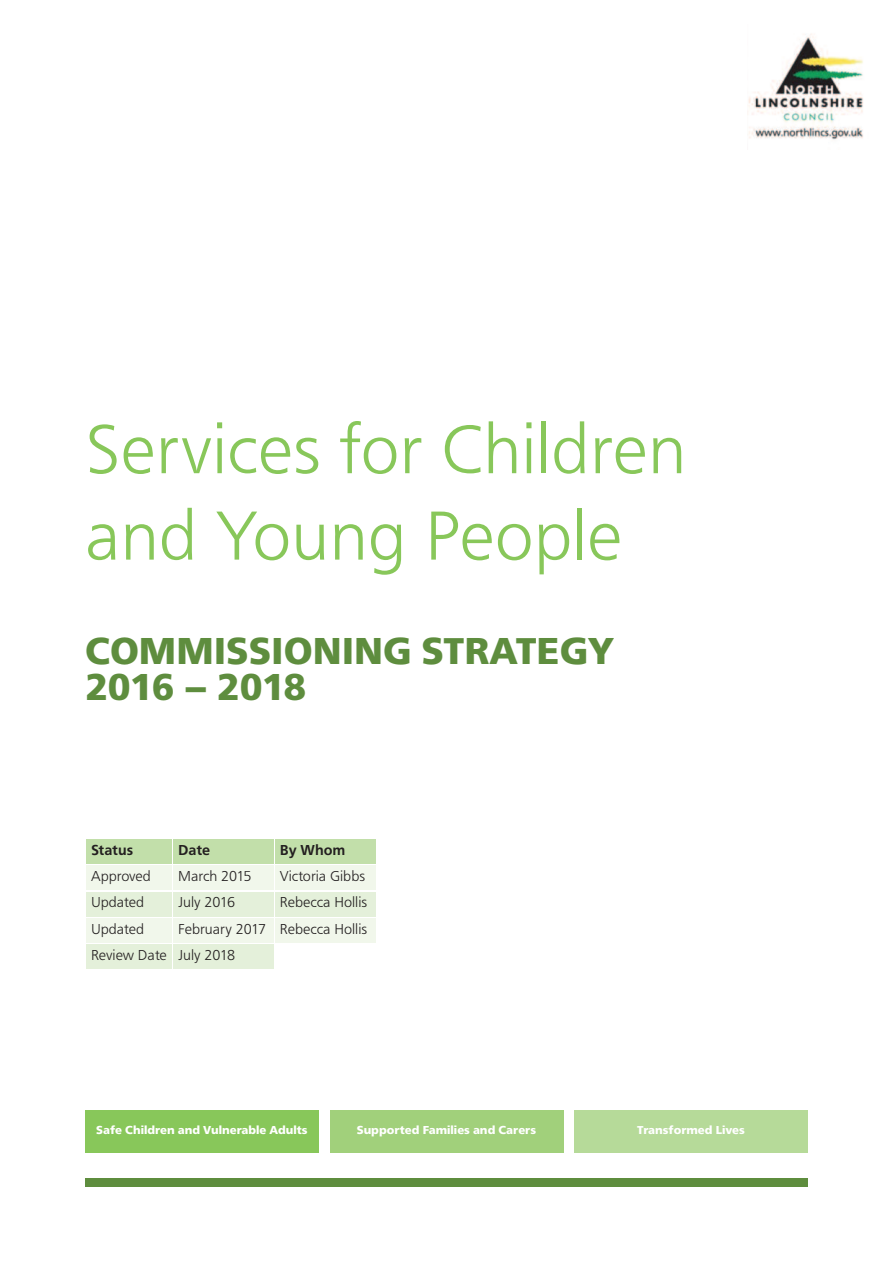
<style>
.page{position:relative;width:893px;height:1263px;background:#fff}
.page>*{position:absolute;margin:0;border:0;box-sizing:border-box;transform-origin:0 0}
.t1{font:300 72px/86.4px "Frutus T";color:#88c75a}
.t2{font:700 39px/36px "Frutus T";color:#5e8d3e}
.t3{font:300 15px/26.2px "Frutus T";color:#231f20}
.t4{font:500 15px "Frutus T";color:#231f20}
.t5{font:700 12px "Frutus T";color:#fff}
</style>
<div class="page">
<div style="left:85px;top:1178px;width:723px;height:8px;background:#5e8d3e"></div>
<div style="left:87px;top:839px;width:85px;height:25px;background:#c2dfaa"></div>
<div style="left:174px;top:839px;width:100px;height:25px;background:#c2dfaa"></div>
<div style="left:275px;top:839px;width:101px;height:25px;background:#c2dfaa"></div>
<div style="left:87px;top:865px;width:85px;height:25px;background:#f1f7eb"></div>
<div style="left:174px;top:865px;width:100px;height:25px;background:#f1f7eb"></div>
<div style="left:275px;top:865px;width:101px;height:25px;background:#f1f7eb"></div>
<div style="left:87px;top:892px;width:85px;height:24px;background:#e4f0da"></div>
<div style="left:174px;top:892px;width:100px;height:24px;background:#e4f0da"></div>
<div style="left:275px;top:892px;width:101px;height:24px;background:#e4f0da"></div>
<div style="left:87px;top:918px;width:85px;height:24px;background:#f1f7eb"></div>
<div style="left:174px;top:918px;width:100px;height:24px;background:#f1f7eb"></div>
<div style="left:275px;top:918px;width:101px;height:24px;background:#f1f7eb"></div>
<div style="left:87px;top:944px;width:85px;height:25px;background:#e4f0da"></div>
<div style="left:174px;top:944px;width:100px;height:25px;background:#e4f0da"></div>
<div style="left:85px;top:1110px;width:234px;height:42px;background:#88c75a"></div>
<div style="left:330px;top:1110px;width:233px;height:42px;background:#a1d07b"></div>
<div style="left:574px;top:1110px;width:234px;height:42px;background:#b6da99"></div>
<img style="left:747px;top:34px;width:116px;height:106px">
<h1 class="t1" style="left:85px;top:405px;width:603px">Services for Children and Young People</h1>
<h2 class="t2" style="left:85px;top:632px;width:531px">COMMISSIONING STRATEGY<br>2016 – 2018</h2>
<p class="t4" style="left:91px;top:841px;width:44px">Status</p>
<p class="t4" style="left:178px;top:841px;width:33px">Date</p>
<p class="t4" style="left:280px;top:841px;width:67px">By Whom</p>
<p class="t3" style="left:91px;top:863px;width:61px">Approved</p>
<p class="t3" style="left:178px;top:863px;width:75px">March 2015</p>
<p class="t3" style="left:280px;top:863px;width:87px">Victoria Gibbs</p>
<p class="t3" style="left:91px;top:889px;width:55px">Updated</p>
<p class="t3" style="left:178px;top:889px;width:59px">July 2016</p>
<p class="t3" style="left:280px;top:889px;width:89px">Rebecca Hollis</p>
<p class="t3" style="left:91px;top:915px;width:55px">Updated</p>
<p class="t3" style="left:91px;top:915px;width:278px;text-indent:87px">February 2017 Rebecca Hollis<br>Review Date July 2018</p>
<p class="t5" style="left:96px;top:1123px;width:213px">Safe Children and Vulnerable Adults</p>
<p class="t5" style="left:357px;top:1123px;width:181px">Supported Families and Carers</p>
<p class="t5" style="left:637px;top:1123px;width:109px">Transformed Lives</p>
</div>
